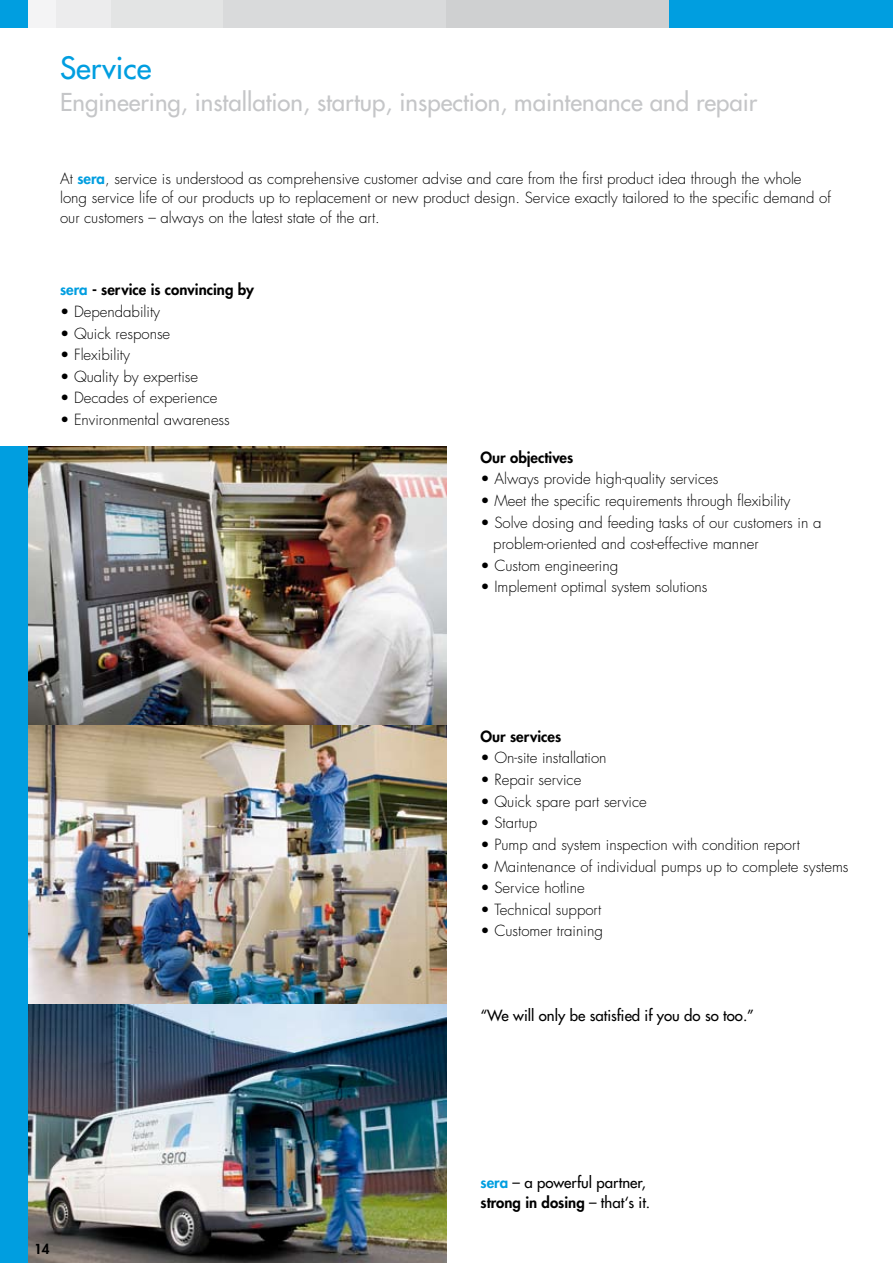
<style>
.page{position:relative;width:893px;height:1263px;background:#fff}
.page>*{position:absolute;margin:0;border:0;box-sizing:border-box;transform-origin:0 0}
.t1{font:30px "Futura";color:#009ee0}
.t2{font:24px "Futura";color:#c5c6c8}
.t3{font:300 15px/19.5px "Futura";color:#000}
.t4{font:15px/19.5px "Futura";color:#000}
.t5{font:800 15px "Futura";color:#000}
.t6{font:800 13.5px "Futura";color:#000}
.s1{font-weight:800;color:#009ee0}
.s2{color:#009ee0}
.s3{font-weight:800}
</style>
<div class="page">
<img style="left:28px;top:446px;width:418px;height:817px">
<div style="left:0;top:0;width:28px;height:28px;background:#009ee0"></div>
<div style="left:28px;top:0;width:28px;height:28px;background:#f4f4f5"></div>
<div style="left:56px;top:0;width:56px;height:28px;background:#ececed"></div>
<div style="left:112px;top:0;width:111px;height:28px;background:#e3e4e4"></div>
<div style="left:223px;top:0;width:223px;height:28px;background:#d9dadb"></div>
<div style="left:446px;top:0;width:224px;height:28px;background:#cfd0d1"></div>
<div style="left:670px;top:0;width:223px;height:28px;background:#009ee0"></div>
<div style="left:0;top:446px;width:28px;height:817px;background:#009ee0"></div>
<h1 class="t1" style="left:60px;top:50px;width:93px">Service</h1>
<h2 class="t2" style="left:60px;top:87px;width:699px">Engineering, installation, startup, inspection, maintenance and repair</h2>
<p class="t3" style="left:60px;top:169px;width:772px">At <span class="s1">sera</span>, service is understood as comprehensive customer advise and care from the first product idea through the whole long service life of our products up to replacement or new product design. Service exactly tailored to the specific demand of our customers – always on the latest state of the art.</p>
<p class="t5" style="left:60px;top:280px;width:195px"><span class="s2">sera</span> - service is convincing by</p>
<p class="t3" style="left:60px;top:302px;width:102px">• Dependability</p>
<p class="t3" style="left:60px;top:324px;width:112px">• Quick response</p>
<p class="t3" style="left:60px;top:345px;width:71px">• Flexibility</p>
<p class="t3" style="left:60px;top:367px;width:140px">• Quality by expertise</p>
<p class="t3" style="left:60px;top:389px;width:159px">• Decades of experience</p>
<p class="t3" style="left:60px;top:410px;width:171px">• Environmental awareness</p>
<p class="t5" style="left:480px;top:447px;width:94px">Our objectives</p>
<p class="t3" style="left:480px;top:470px;width:239px">• Always provide high-quality services</p>
<p class="t3" style="left:480px;top:491px;width:311px">• Meet the specific requirements through flexibility</p>
<p class="t3" style="left:493px;top:512px;width:330px;line-height:21.6px;text-indent:-13px">• Solve dosing and feeding tasks of our customers in a problem-oriented and cost-effective manner</p>
<p class="t3" style="left:480px;top:556px;width:139px">• Custom engineering</p>
<p class="t3" style="left:480px;top:578px;width:229px">• Implement optimal system solutions</p>
<p class="t5" style="left:480px;top:726px;width:82px">Our services</p>
<p class="t3" style="left:480px;top:749px;width:128px">• On-site installation</p>
<p class="t3" style="left:480px;top:770px;width:102px">• Repair service</p>
<p class="t3" style="left:480px;top:792px;width:168px">• Quick spare part service</p>
<p class="t3" style="left:480px;top:813px;width:58px">• Startup</p>
<p class="t3" style="left:480px;top:835px;width:321px">• Pump and system inspection with condition report</p>
<p class="t3" style="left:480px;top:857px;width:370px">• Maintenance of individual pumps up to complete systems</p>
<p class="t3" style="left:480px;top:878px;width:106px">• Service hotline</p>
<p class="t3" style="left:480px;top:900px;width:122px">• Technical support</p>
<p class="t3" style="left:480px;top:922px;width:124px">• Customer training</p>
<p class="t4" style="left:480px;top:1005px;width:275px">“We will only be satisfied if you do so too.”</p>
<p class="t6" style="left:34px;top:1240px;width:17px">14</p>
<p class="t4" style="left:480px;top:1173px;width:171px"><span class="s1">sera</span> – a powerful partner, <span class="s3">strong in dosing</span> – that‘s it.</p>
</div>
